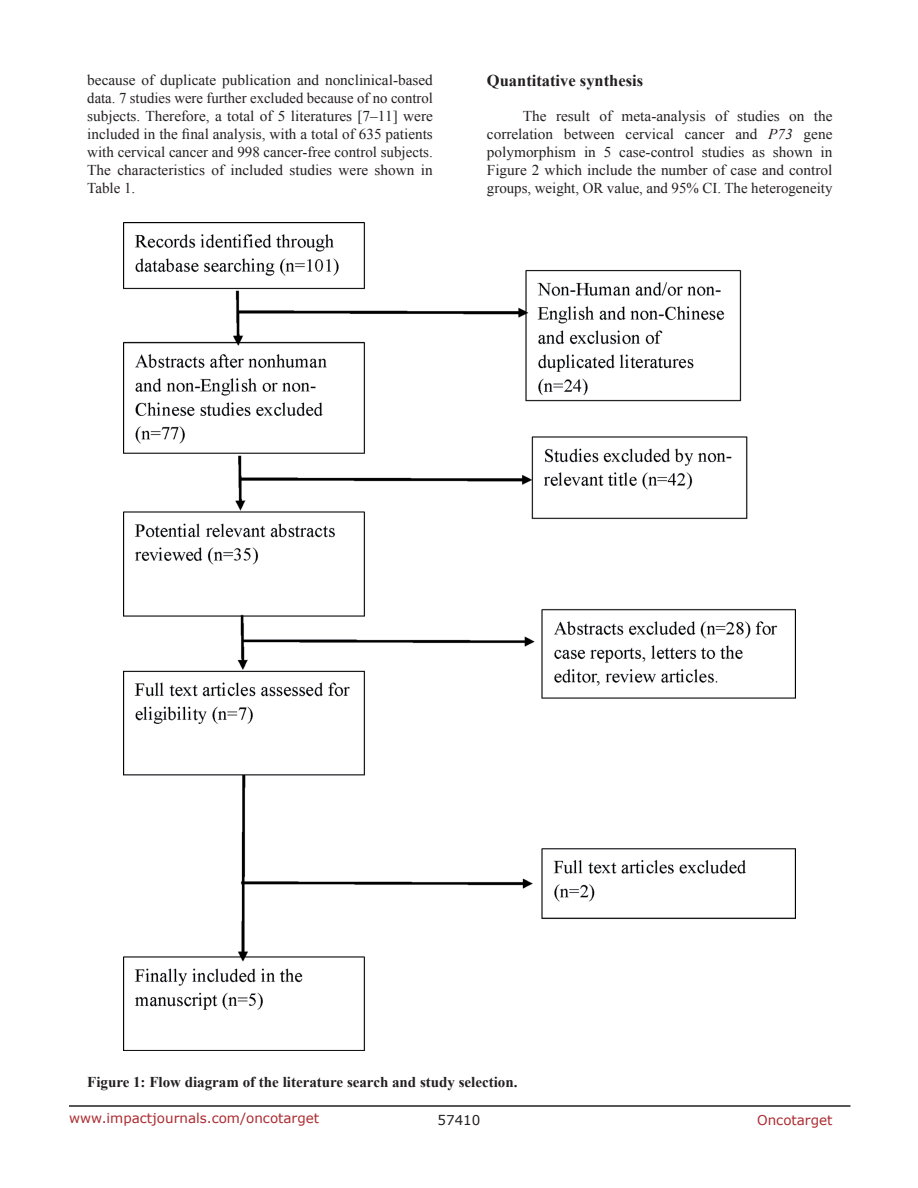
<style>
.page{position:relative;width:918px;height:1188px;background:#fff}
.page>*{position:absolute;margin:0;border:0;box-sizing:border-box;transform-origin:0 0}
.SubHeading_middle{font:700 16.5px "Times New Roman";color:#231f20}
.BodyText{font:15px/18px "Times New Roman";color:#231f20;text-align:justify}
.FigureText{font:700 15px "Times New Roman";color:#231f20}
.t1{font:13.5px "Verdana";color:#ac2b31}
.t2{font:13.5px "Verdana";color:#231f20}
.s1{font-style:italic}
</style>
<div class="page">
<hr style="left:69px;top:1105px;width:781px;height:2px;background:#231f20">
<img style="left:124px;top:223px;width:672px;height:827px">
<p class="BodyText" style="left:87px;top:71px;width:347px">because of duplicate publication and nonclinical-based data. 7 studies were further excluded because of no control subjects. Therefore, a total of 5 literatures [7–11] were included in the final analysis, with a total of 635 patients with cervical cancer and 998 cancer-free control subjects.<br>The characteristics of included studies were shown in Table 1.</p>
<p class="SubHeading_middle" style="left:487px;top:69px;width:158px">Quantitative synthesis</p>
<p class="BodyText" style="left:487px;top:106px;width:347px;text-indent:36px">The result of meta-analysis of studies on the correlation between cervical cancer and <span class="s1">P73</span> gene polymorphism in 5 case-control studies as shown in Figure 2 which include the number of case and control groups, weight, OR value, and 95% CI. The heterogeneity</p>
<p class="FigureText" style="left:87px;top:1072px;width:432px">Figure 1: Flow diagram of the literature search and study selection.</p>
<p class="t1" style="left:69px;top:1109px;width:252px">www.impactjournals.com/oncotarget</p>
<p class="t2" style="left:438px;top:1111px;width:44px">57410</p>
<p class="t1" style="left:757px;top:1111px;width:77px">Oncotarget</p>
</div>
